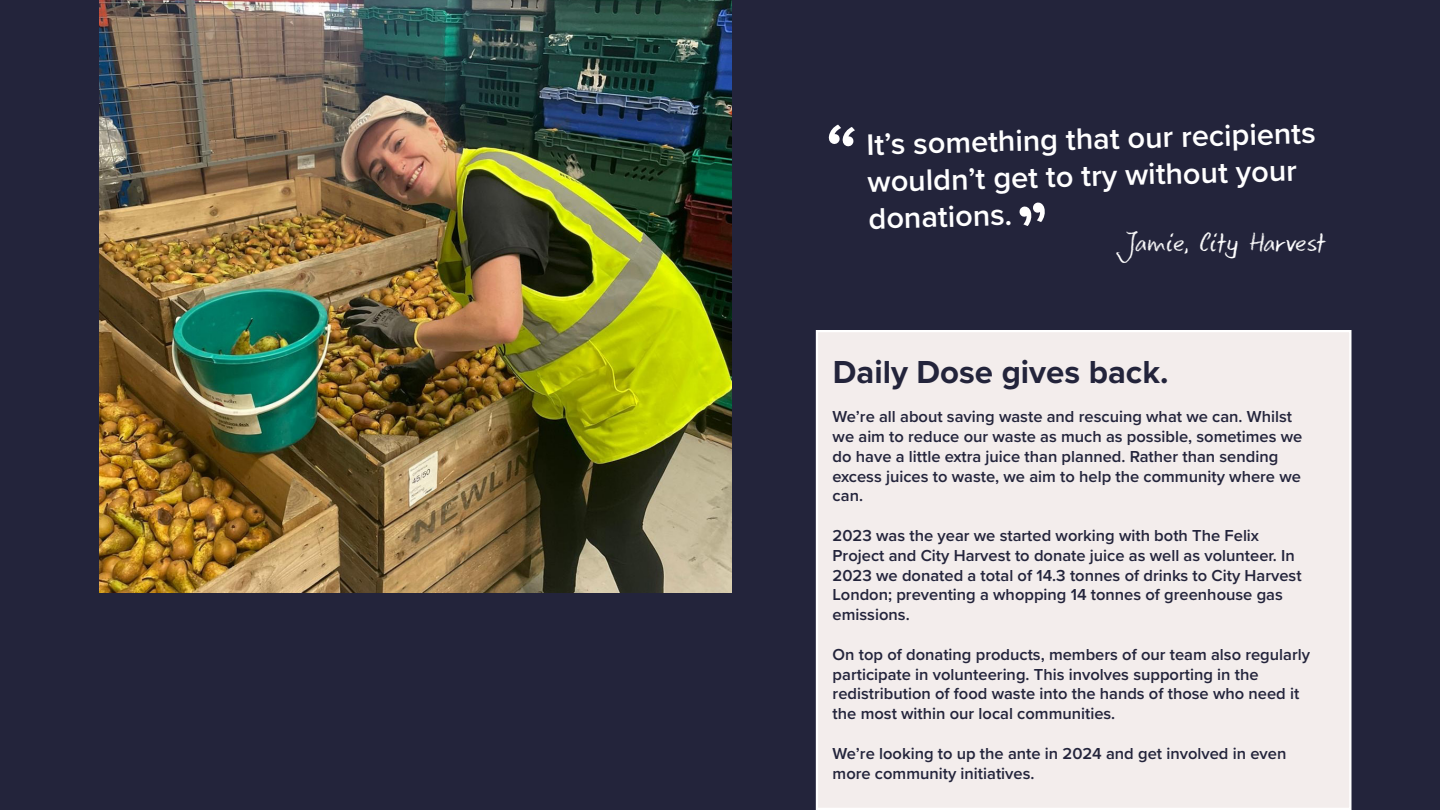
<style>
.page{position:relative;width:1440px;height:810px;background:#23243b}
.page>*{position:absolute;margin:0;border:0;box-sizing:border-box;transform-origin:0 0}
.t1{font:700 33px "Proxima Nova";color:#23243b}
.t2{font:600 30.75px/36.3px "Proxima Nova";color:#fff}
.t3{font:27px "DK Keswick";letter-spacing:-.03em;color:#fff}
.t4{font:600 16.5px/19.8px "Proxima Nova";color:#23243b}
</style>
<div class="page">
<img style="left:99px;top:0;width:632px;height:592px">
<div style="left:817px;top:331px;width:533px;height:478px;background:#f3edec"></div>
<div style="left:816px;top:330px;width:536px;height:480px;border:2px solid #fff"></div>
<p class="t2" style="left:865px;top:128px;width:451px;rotate:-2deg">It’s something that our recipients wouldn’t get to try without your donations.</p>
<p class="t3" style="left:1125px;top:226px;width:203px">Jamie, City Harvest</p>
<p class="t1" style="left:833px;top:347px;width:337px">Daily Dose gives back.</p>
<p class="t4" style="left:833px;top:406px;width:471px">We’re all about saving waste and rescuing what we can. Whilst we aim to reduce our waste as much as possible, sometimes we do have a little extra juice than planned. Rather than sending</p>
<p class="t4" style="left:833px;top:466px;width:470px">excess juices to waste, we aim to help the community where we can.</p>
<p class="t4" style="left:833px;top:525px;width:428px">2023 was the year we started working with both The Felix</p>
<p class="t4" style="left:833px;top:545px;width:471px">Project and City Harvest to donate juice as well as volunteer. In 2023 we donated a total of 14.3 tonnes of drinks to City Harvest London; preventing a whopping 14 tonnes of greenhouse gas emissions.</p>
<p class="t4" style="left:833px;top:644px;width:479px">On top of donating products, members of our team also regularly participate in volunteering. This involves supporting in the</p>
<p class="t4" style="left:833px;top:684px;width:468px">redistribution of food waste into the hands of those who need it the most within our local communities.</p>
<p class="t4" style="left:833px;top:743px;width:455px">We’re looking to up the ante in 2024 and get involved in even more community initiatives.</p>
</div>
